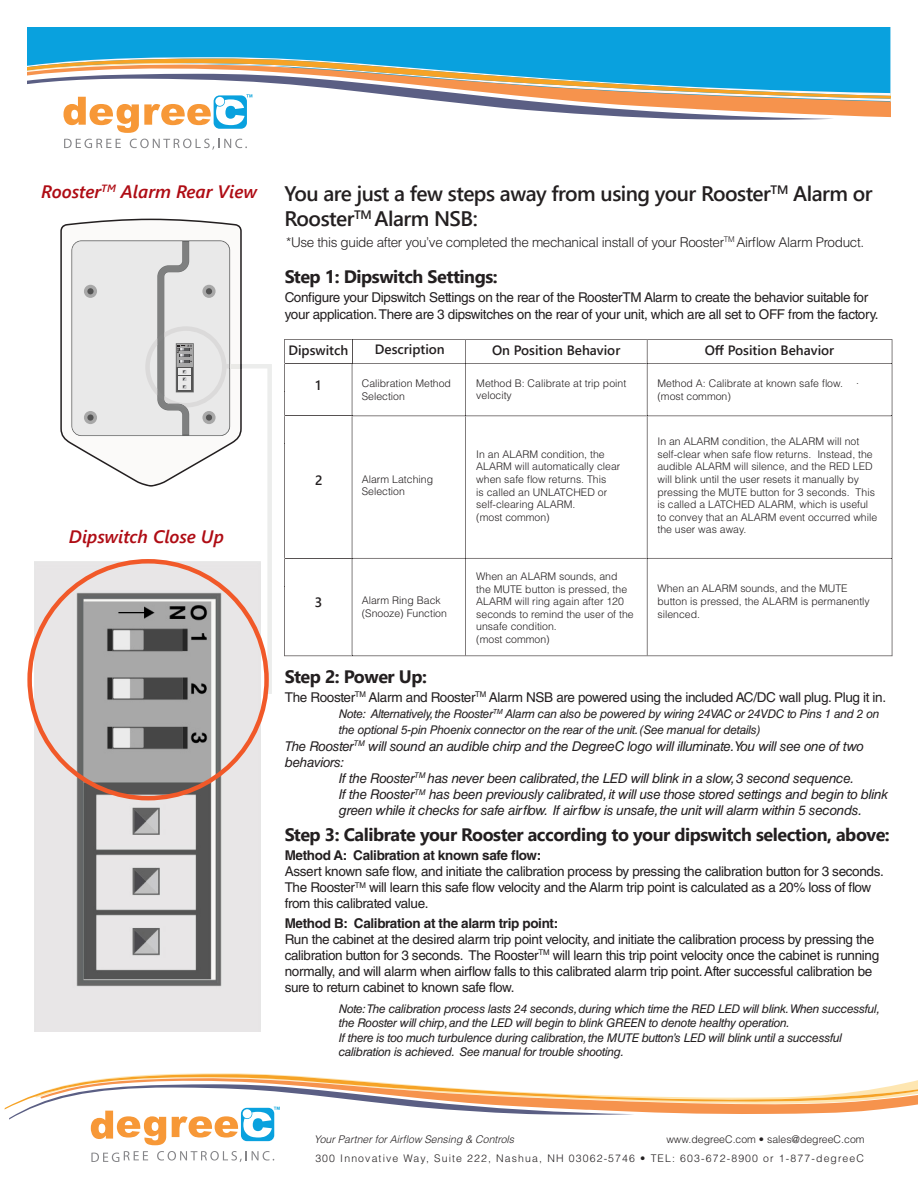
<style>
.page{position:relative;width:918px;height:1188px;background:#fff}
.page>*{position:absolute;margin:0;border:0;box-sizing:border-box;transform-origin:0 0}
.t1{font:600 21px/25.2px "Segoe UI";letter-spacing:-.025em;color:#231f20}
.t2{font:700 18px "Segoe UI";letter-spacing:-.025em;color:#231f20}
.t3{font:italic 600 18px "Segoe UI";color:#af0c14}
.t4{font:13.5px/16.2px "Helvetica LT Std";letter-spacing:-.025em;color:#231f20}
.t5{font:italic 13.5px/16.2px "Helvetica LT Std";letter-spacing:-.025em;color:#231f20}
.t6{font:300 13.5px "Helvetica LT Std";letter-spacing:-.025em;color:#231f20}
.t7{font:600 13.5px "Segoe UI";color:#231f20}
.t8{font:700 13.5px "Helvetica LT Std";letter-spacing:-.025em;color:#231f20}
.t9{font:italic 12px "Helvetica LT Std";letter-spacing:-.025em;color:#231f20}
.t10{font:300 10.5px/12.6px "Helvetica LT Std";color:#231f20}
.t11{font:300 10.5px "Helvetica LT Std";letter-spacing:.11em;color:#231f20}
.t12{font:italic 300 10.5px "Helvetica LT Std";color:#231f20}
.s1{font-weight:700}
</style>
<div class="page">
<svg style="left:64px;top:139px;width:57px;height:9px"></svg>
<svg style="left:130px;top:139px;width:117px;height:11px"></svg>
<div style="left:27px;top:27px;width:863px;height:21px;background:#09a1de"></div>
<svg style="left:27px;top:48px;width:864px;height:15px;background:#1ea3d3"></svg>
<svg style="left:64px;top:119px;width:762px;height:8px"></svg>
<svg style="left:27px;top:63px;width:864px;height:56px"></svg>
<svg style="left:91px;top:1151px;width:57px;height:11px"></svg>
<svg style="left:157px;top:1151px;width:117px;height:11px"></svg>
<svg style="left:4px;top:1073px;width:914px;height:72px"></svg>
<svg style="left:60px;top:219px;width:182px;height:268px"></svg>
<div style="left:230px;top:364px;width:10px;height:5px;background:#eaeae7"></div>
<svg style="left:240px;top:364px;width:32px;height:330px"></svg>
<svg style="left:72px;top:240px;width:159px;height:196px;background:#ddd"></svg>
<img style="left:34px;top:800px;width:227px;height:232px">
<svg style="left:27px;top:559px;width:242px;height:241px;background:#bfb6b3"></svg>
<svg style="left:284px;top:339px;width:608px;height:317px"></svg>
<hr style="left:648px;top:415px;width:244px;height:1px;background:#575252">
<hr style="left:466px;top:415px;width:181px;height:1px;background:#575252">
<hr style="left:352px;top:415px;width:113px;height:1px;background:#575252">
<hr style="left:285px;top:415px;width:67px;height:1px;background:#575252">
<hr style="left:648px;top:558px;width:244px;height:1px;background:#575252">
<hr style="left:466px;top:558px;width:181px;height:1px;background:#575252">
<hr style="left:352px;top:558px;width:113px;height:1px;background:#575252">
<hr style="left:285px;top:558px;width:67px;height:1px;background:#575252">
<hr style="left:648px;top:363px;width:244px;height:1px;background:#575252">
<hr style="left:466px;top:363px;width:181px;height:1px;background:#575252">
<hr style="left:352px;top:363px;width:113px;height:1px;background:#575252">
<hr style="left:285px;top:363px;width:67px;height:1px;background:#575252">
<hr style="left:352px;top:364px;width:1px;height:51px;background:#575252">
<hr style="left:352px;top:416px;width:1px;height:142px;background:#575252">
<hr style="left:352px;top:559px;width:1px;height:96px;background:#575252">
<svg style="left:352px;top:339px;width:1px;height:25px"></svg>
<hr style="left:465px;top:364px;width:1px;height:51px;background:#575252">
<hr style="left:465px;top:416px;width:1px;height:142px;background:#575252">
<hr style="left:465px;top:559px;width:1px;height:96px;background:#575252">
<svg style="left:465px;top:339px;width:1px;height:25px"></svg>
<hr style="left:647px;top:364px;width:1px;height:51px;background:#575252">
<hr style="left:647px;top:416px;width:1px;height:142px;background:#575252">
<hr style="left:647px;top:559px;width:1px;height:96px;background:#575252">
<svg style="left:647px;top:339px;width:1px;height:25px"></svg>
<p class="t3" style="left:41px;top:174px;width:217px">Rooster<sup>TM</sup> Alarm Rear View</p>
<p class="t3" style="left:69px;top:520px;width:157px">Dipswitch Close Up</p>
<p class="t1" style="left:285px;top:179px;width:589px">You are just a few steps away from using your Rooster<sup>TM</sup> Alarm or<br>Rooster<sup>TM</sup> Alarm NSB:</p>
<p class="t6" style="left:286px;top:234px;width:579px">*Use this guide after you’ve completed the mechanical install of your Rooster<sup>TM</sup> Airflow Alarm Product.</p>
<p class="t2" style="left:285px;top:260px;width:215px">Step 1: Dipswitch Settings:</p>
<p class="t4" style="left:285px;top:289px;width:595px">Configure your Dipswitch Settings on the rear of the RoosterTM Alarm to create the behavior suitable for your application. There are 3 dipswitches on the rear of your unit, which are all set to OFF from the factory.</p>
<p class="t7" style="left:288px;top:338px;width:61px">Dipswitch</p>
<p class="t7" style="left:375px;top:337px;width:71px">Description</p>
<p class="t7" style="left:492px;top:338px;width:130px">On Position Behavior</p>
<p class="t7" style="left:705px;top:338px;width:131px">Off Position Behavior</p>
<p class="t7" style="left:316px;top:372px;width:7px">1</p>
<p class="t10" style="left:476px;top:376px;width:151px">Method B: Calibrate at trip point velocity</p>
<p class="t10" style="left:362px;top:377px;width:91px">Calibration Method</p>
<p class="t10" style="left:362px;top:390px;width:45px">Selection</p>
<p class="t10" style="left:657px;top:377px;width:187px">Method A: Calibrate at known safe flow.</p>
<p class="t10" style="left:657px;top:390px;width:75px">(most common)</p>
<p class="t10" style="left:657px;top:435px;width:221px">In an ALARM condition, the ALARM will not self-clear when safe flow returns. Instead, the audible ALARM will silence, and the RED LED will blink until the user resets it manually by pressing the MUTE button for 3 seconds. This is called a LATCHED ALARM, which is useful to convey that an ALARM event occurred while the user was away.</p>
<p class="t10" style="left:856px;top:373px;width:4px">.</p>
<p class="t10" style="left:476px;top:448px;width:146px">In an ALARM condition, the<br>ALARM will automatically clear when safe flow returns. This<br>is called an UNLATCHED or self-clearing ALARM.</p>
<p class="t10" style="left:476px;top:511px;width:75px">(most common)</p>
<p class="t10" style="left:362px;top:472px;width:73px">Alarm Latching<br>Selection</p>
<p class="t7" style="left:315px;top:468px;width:9px">2</p>
<p class="t7" style="left:315px;top:589px;width:9px">3</p>
<p class="t10" style="left:362px;top:594px;width:87px">Alarm Ring Back (Snooze) Function</p>
<p class="t10" style="left:476px;top:570px;width:159px">When an ALARM sounds, and the MUTE button is pressed, the<br>ALARM will ring again after 120 seconds to remind the user of the unsafe condition.</p>
<p class="t10" style="left:476px;top:633px;width:75px">(most common)</p>
<p class="t10" style="left:657px;top:582px;width:214px">When an ALARM sounds, and the MUTE button is pressed, the ALARM is permanently silenced.</p>
<p class="t2" style="left:285px;top:659px;width:144px">Step 2: Power Up:</p>
<p class="t4" style="left:285px;top:689px;width:603px">The Rooster<sup>TM</sup> Alarm and Rooster<sup>TM</sup> Alarm NSB are powered using the included AC/DC wall plug. Plug it in.</p>
<p class="t9" style="left:339px;top:707px;width:542px">Note: Alternatively, the Rooster<sup>TM</sup> Alarm can also be powered by wiring 24VAC or 24VDC to Pins 1 and 2 on</p>
<p class="t9" style="left:339px;top:723px;width:423px">the optional 5-pin Phoenix connector on the rear of the unit. (See manual for details)</p>
<p class="t5" style="left:285px;top:738px;width:581px">The Rooster<sup>TM</sup> will sound an audible chirp and the DegreeC logo will illuminate.You will see one of two behaviors:</p>
<p class="t5" style="left:339px;top:770px;width:517px">If the Rooster<sup>TM</sup> has never been calibrated, the LED will blink in a slow, 3 second sequence.</p>
<p class="t5" style="left:339px;top:786px;width:551px">If the Rooster<sup>TM</sup> has been previously calibrated, it will use those stored settings and begin to blink green while it checks for safe airflow. If airflow is unsafe, the unit will alarm within 5 seconds.</p>
<p class="t2" style="left:285px;top:817px;width:607px">Step 3: Calibrate your Rooster according to your dipswitch selection, above:</p>
<p class="t4" style="left:285px;top:847px;width:601px"><span class="s1">Method A: Calibration at known safe flow:<br></span>Assert known safe flow, and initiate the calibration process by pressing the calibration button for 3 seconds.<br>The Rooster<sup>TM</sup> will learn this safe flow velocity and the Alarm trip point is calculated as a 20% loss of flow from this calibrated value.</p>
<p class="t8" style="left:285px;top:915px;width:275px">Method B: Calibration at the alarm trip point:</p>
<p class="t4" style="left:285px;top:931px;width:596px">Run the cabinet at the desired alarm trip point velocity, and initiate the calibration process by pressing the calibration button for 3 seconds. The Rooster<sup>TM</sup> will learn this trip point velocity once the cabinet is running normally, and will alarm when airflow falls to this calibrated alarm trip point. After successful calibration be sure to return cabinet to known safe flow.</p>
<p class="t9" style="left:339px;top:1002px;width:543px">Note: The calibration process lasts 24 seconds, during which time the RED LED will blink. When successful,</p>
<p class="t9" style="left:339px;top:1016px;width:453px">the Rooster will chirp, and the LED will begin to blink GREEN to denote healthy operation.</p>
<p class="t9" style="left:339px;top:1030px;width:505px">If there is too much turbulence during calibration, the MUTE button’s LED will blink until a successful</p>
<p class="t9" style="left:339px;top:1045px;width:287px">calibration is achieved. See manual for trouble shooting.</p>
<p class="t12" style="left:314px;top:1132px;width:201px">Your Partner for Airflow Sensing &amp; Controls</p>
<p class="t11" style="left:315px;top:1152px;width:550px">300 Innovative Way, Suite 222, Nashua, NH 03062-5746 • TEL: 603-672-8900 or 1-877-degreeC</p>
<p class="t10" style="left:666px;top:1132px;width:200px">www.degreeC.com • sales@degreeC.com</p>
</div>
